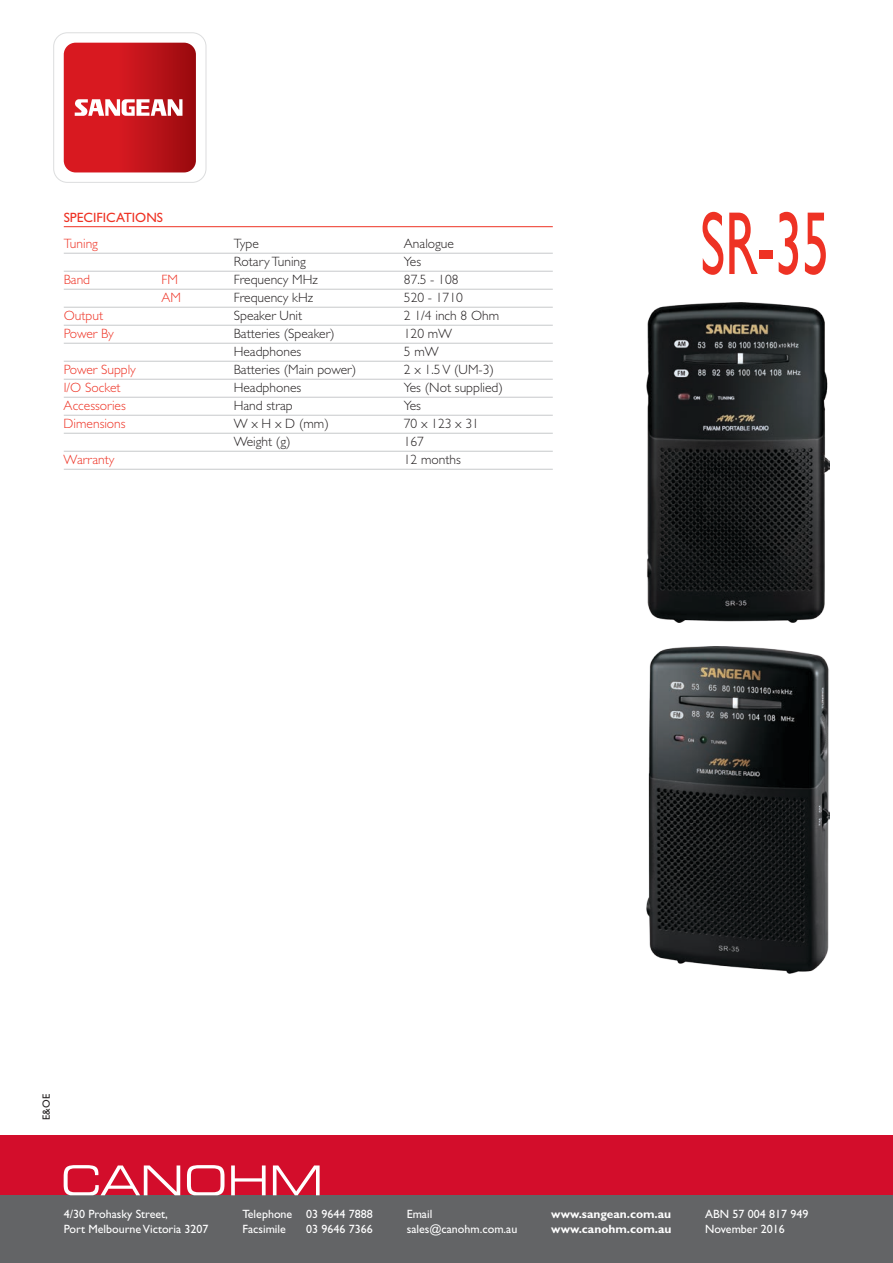
<style>
.page{position:relative;width:893px;height:1263px;background:#fff}
.page>*{position:absolute;margin:0;border:0;box-sizing:border-box;transform-origin:0 0}
.t1{font:90px "Gill Sans Std";color:#ee3224;scale:.6 1}
.t2{font:300 13.5px "Gill Sans Std";color:#231f20}
.t3{font:300 13.5px "Gill Sans Std";color:#ee3224}
.t4{font:13.5px "Gill Sans Std";color:#ee3224}
.t5{font:12px/15px "Gill Sans Std";color:#fff}
.t6{font:700 12px/15px "Gill Sans Std";color:#fff}
.t7{font:10.5px "Gill Sans Std";color:#231f20}
</style>
<div class="page">
<div style="left:0;top:1135px;width:893px;height:128px;background:#636466"></div>
<div style="left:0;top:1135px;width:893px;height:60px;background:#d30d2b"></div>
<svg style="left:64px;top:1165px;width:256px;height:30px"></svg>
<hr style="left:64px;top:226px;width:489px;height:1px;background:#ee3224">
<hr style="left:64px;top:253px;width:489px;height:1px;background:#c7c9cb">
<hr style="left:64px;top:271px;width:489px;height:1px;background:#c7c9cb">
<hr style="left:64px;top:289px;width:489px;height:1px;background:#c7c9cb">
<hr style="left:64px;top:307px;width:489px;height:1px;background:#c7c9cb">
<hr style="left:64px;top:325px;width:489px;height:1px;background:#c7c9cb">
<hr style="left:64px;top:343px;width:489px;height:1px;background:#c7c9cb">
<hr style="left:64px;top:361px;width:489px;height:1px;background:#c7c9cb">
<hr style="left:64px;top:379px;width:489px;height:1px;background:#c7c9cb">
<hr style="left:64px;top:397px;width:489px;height:1px;background:#c7c9cb">
<hr style="left:64px;top:415px;width:489px;height:1px;background:#c7c9cb">
<hr style="left:64px;top:433px;width:489px;height:1px;background:#c7c9cb">
<hr style="left:64px;top:451px;width:489px;height:1px;background:#c7c9cb">
<hr style="left:64px;top:469px;width:489px;height:1px;background:#c7c9cb">
<div style="left:53px;top:33px;width:153px;height:150px;border:1px solid #dcddde;border-radius:14px"></div>
<svg style="left:64px;top:43px;width:132px;height:129px;background:#c9252b"></svg>
<img style="left:646px;top:302px;width:183px;height:320px">
<img style="left:646px;top:647px;width:183px;height:327px">
<p class="t4" style="left:64px;top:210px;width:101px">SPECIFICATIONS</p>
<p class="t3" style="left:64px;top:236px;width:36px">Tuning</p>
<p class="t2" style="left:234px;top:236px;width:27px">Type</p>
<p class="t2" style="left:404px;top:236px;width:52px">Analogue</p>
<p class="t2" style="left:234px;top:254px;width:74px">Rotary Tuning</p>
<p class="t2" style="left:404px;top:254px;width:19px">Yes</p>
<p class="t3" style="left:64px;top:272px;width:28px">Band</p>
<p class="t3" style="left:162px;top:272px;width:18px">FM</p>
<p class="t2" style="left:234px;top:272px;width:86px">Frequency MHz</p>
<p class="t2" style="left:404px;top:272px;width:56px">87.5 - 108</p>
<p class="t3" style="left:162px;top:290px;width:21px">AM</p>
<p class="t2" style="left:234px;top:290px;width:81px">Frequency kHz</p>
<p class="t2" style="left:404px;top:290px;width:60px">520 - 1710</p>
<p class="t3" style="left:64px;top:308px;width:41px">Output</p>
<p class="t2" style="left:234px;top:308px;width:70px">Speaker Unit</p>
<p class="t2" style="left:404px;top:308px;width:97px">2 1/4 inch 8 Ohm</p>
<p class="t3" style="left:64px;top:326px;width:52px">Power By</p>
<p class="t2" style="left:234px;top:326px;width:102px">Batteries (Speaker)</p>
<p class="t2" style="left:404px;top:326px;width:50px">120 mW</p>
<p class="t2" style="left:234px;top:344px;width:69px">Headphones</p>
<p class="t2" style="left:404px;top:344px;width:36px">5 mW</p>
<p class="t3" style="left:64px;top:362px;width:74px">Power Supply</p>
<p class="t2" style="left:234px;top:362px;width:124px">Batteries (Main power)</p>
<p class="t2" style="left:404px;top:362px;width:92px">2 x 1.5 V (UM-3)</p>
<p class="t3" style="left:64px;top:380px;width:58px">I/O Socket</p>
<p class="t2" style="left:234px;top:380px;width:69px">Headphones</p>
<p class="t2" style="left:404px;top:380px;width:101px">Yes (Not supplied)</p>
<p class="t3" style="left:64px;top:398px;width:64px">Accessories</p>
<p class="t2" style="left:234px;top:398px;width:61px">Hand strap</p>
<p class="t2" style="left:404px;top:398px;width:19px">Yes</p>
<p class="t3" style="left:64px;top:416px;width:64px">Dimensions</p>
<p class="t2" style="left:234px;top:416px;width:97px">W x H x D (mm)</p>
<p class="t2" style="left:404px;top:416px;width:77px">70 x 123 x 31</p>
<p class="t2" style="left:234px;top:434px;width:58px">Weight (g)</p>
<p class="t2" style="left:404px;top:434px;width:22px">167</p>
<p class="t3" style="left:64px;top:452px;width:52px">Warranty</p>
<p class="t2" style="left:404px;top:452px;width:59px">12 months</p>
<h1 class="t1" style="left:700px;top:192px;width:216px">SR-35</h1>
<p class="t7" style="left:40px;top:1120px;width:27px;rotate:-90deg">E&amp;OE</p>
<p class="t5" style="left:64px;top:1207px;width:146px">4/30 Prohasky Street,<br>Port Melbourne Victoria 3207</p>
<p class="t5" style="left:242px;top:1207px;width:132px">Telephone 03 9644 7888<br>Facsimile</p>
<p class="t5" style="left:306px;top:1222px;width:68px">03 9646 7366</p>
<p class="t5" style="left:407px;top:1207px;width:112px">Email sales@canohm.com.au</p>
<p class="t6" style="left:551px;top:1206px;width:122px">www.sangean.com.au www.canohm.com.au</p>
<p class="t5" style="left:705px;top:1207px;width:105px">ABN 57 004 817 949<br>November 2016</p>
</div>
